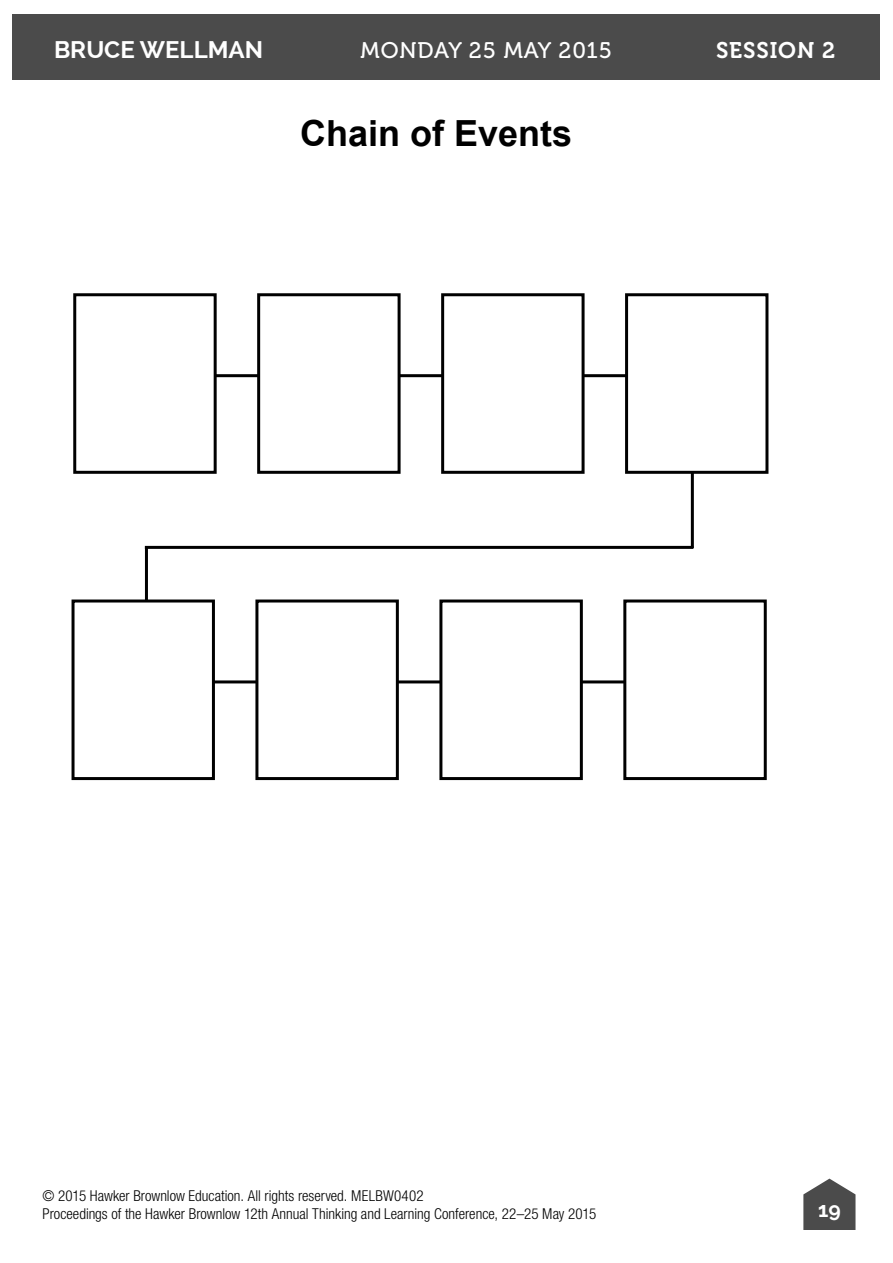
<style>
.page{position:relative;width:893px;height:1263px;background:#fff}
.page>*{position:absolute;margin:0;border:0;box-sizing:border-box;transform-origin:0 0}
.t1{font:700 36px "Arial";color:#000}
.t2{font:700 24px "Raleway";color:#fff}
.t3{font:22.5px "Museo 500";letter-spacing:.04em;color:#fff}
.t4{font:22.5px "Museo 700";letter-spacing:.04em;color:#fff}
.t5{font:700 21px "Raleway";color:#fff}
.t6{font:300 condensed 15px/18px "Helvetica Neue LT Std";color:#000}
</style>
<div class="page">
<svg style="left:803px;top:1178px;width:52px;height:52px"></svg>
<div style="left:13px;top:14px;width:867px;height:65px;background:#4b4b4b"></div>
<div style="left:73px;top:293px;width:144px;height:181px;border:3px solid #000"></div>
<svg style="left:129px;top:293px;width:640px;height:251px"></svg>
<div style="left:72px;top:599px;width:143px;height:181px;border:3px solid #000"></div>
<svg style="left:142px;top:544px;width:625px;height:237px"></svg>
<h2 class="t2" style="left:54px;top:35px;width:211px">BRUCE WELLMAN</h2>
<h3 class="t3" style="left:361px;top:42px;width:253px">MONDAY 25 MAY 2015</h3>
<h3 class="t4" style="left:716px;top:42px;width:121px">SESSION 2</h3>
<h1 class="t1" style="left:300px;top:114px;width:274px">Chain of Events</h1>
<p class="t6" style="left:43px;top:1189px;width:555px">© 2015 Hawker Brownlow Education. All rights reserved. MELBW0402<br>Proceedings of the Hawker Brownlow 12th Annual Thinking and Learning Conference, 22–25 May 2015</p>
<h3 class="t5" style="left:818px;top:1197px;width:24px">19</h3>
</div>
